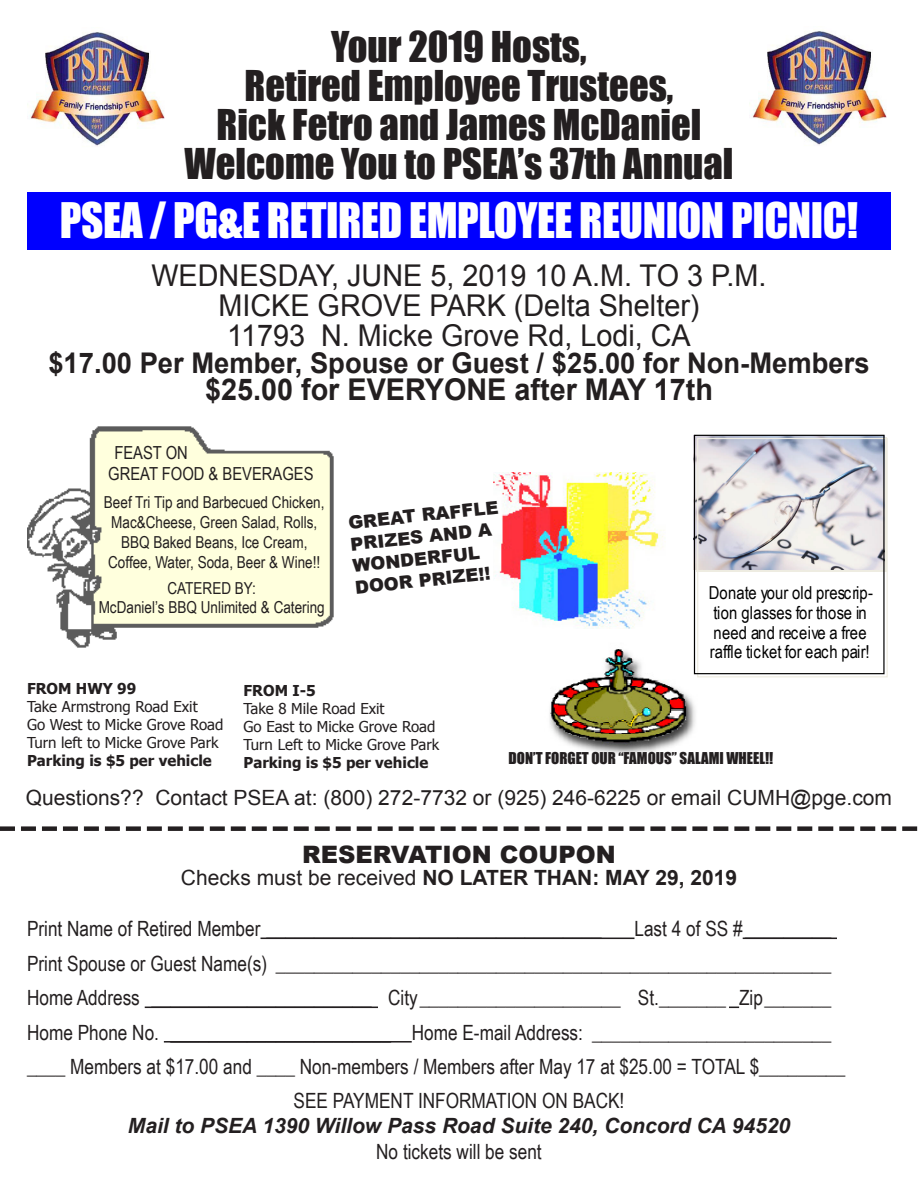
<style>
.page{position:relative;width:918px;height:1188px;background:#fff}
.page>*{position:absolute;margin:0;border:0;box-sizing:border-box;transform-origin:0 0}
.t1{font:45px "Impact";letter-spacing:-.01em;color:#fff;scale:.96 1}
.t2{font:39px "Impact";color:#231f20}
.t3{font:30px "Arial";color:#231f20;scale:.96 1}
.t4{font:700 30px "Arial";color:#231f20;scale:.96 1}
.t5{font:700 28.5px "Arial";color:#231f20;scale:.96 1}
.t6{font:900 24px "Arial";color:#231f20}
.t7{font:21px "Arial Narrow";color:#231f20}
.t8{font:21px "Arial";color:#231f20}
.t9{font:italic 700 21px "Arial";color:#231f20}
.t10{font:700 21px "Arial";color:#231f20}
.t11{font:900 18px/21.6px "Arial";color:#231f20}
.t12{font:18px "Arial Narrow";color:#231f20}
.t13{font:17.85px/19.8px "Arial Narrow";letter-spacing:.01em;color:#000}
.t14{font:16.5px/19.8px "Arial Narrow";color:#231f20;text-align:center}
.t15{font:15px "Tahoma";color:#231f20}
.t16{font:700 15px "Tahoma";color:#231f20}
.t17{font:15px "Impact";color:#231f20}
.s1{font-weight:400}
</style>
<div class="page">
<img style="left:549px;top:640px;width:151px;height:114px">
<img style="left:27px;top:32px;width:138px;height:114px">
<hr style="left:261px;top:938px;width:373px;height:1px;background:#231f20">
<hr style="left:743px;top:938px;width:94px;height:1px;background:#231f20">
<hr style="left:145px;top:1007px;width:233px;height:1px;background:#231f20">
<hr style="left:164px;top:1041px;width:248px;height:2px;background:#231f20">
<div style="left:27px;top:193px;width:864px;height:57px;background:#00f"></div>
<svg style="left:0;top:826px;width:917px;height:5px"></svg>
<img style="left:27px;top:426px;width:307px;height:222px">
<img style="left:494px;top:472px;width:169px;height:156px">
<img style="left:696px;top:437px;width:187px;height:133px">
<div style="left:697px;top:438px;width:191px;height:239px;border:1px solid #eeece1"></div>
<div style="left:694px;top:435px;width:191px;height:239px;border:1px solid #000"></div>
<img style="left:749px;top:31px;width:138px;height:114px">
<p class="t2" style="left:331px;top:16px;width:257px">Your 2019 Hosts,</p>
<p class="t2" style="left:245px;top:55px;width:430px">Retired Employee Trustees,</p>
<p class="t2" style="left:217px;top:94px;width:486px">Rick Fetro and James McDaniel</p>
<p class="t2" style="left:184px;top:133px;width:551px">Welcome You to PSEA’s 37th Annual</p>
<p class="t1" style="left:60px;top:186px;width:833px">PSEA / PG&amp;E RETIRED EMPLOYEE REUNION PICNIC!</p>
<p class="t3" style="left:151px;top:256px;width:642px">WEDNESDAY, JUNE 5, 2019 10 A.M. TO 3 P.M.</p>
<p class="t3" style="left:218px;top:286px;width:503px">MICKE GROVE PARK (Delta Shelter)</p>
<p class="t3" style="left:227px;top:316px;width:484px">11793 N. Micke Grove Rd, Lodi, CA</p>
<p class="t5" style="left:48px;top:344px;width:857px">$17.00 Per Member, Spouse or Guest / $25.00 for Non-Members</p>
<p class="t4" style="left:205px;top:370px;width:531px">$25.00 for EVERYONE after MAY 17th</p>
<p class="t12" style="left:114px;top:439px;width:75px">FEAST ON</p>
<p class="t12" style="left:108px;top:461px;width:207px">GREAT FOOD &amp; BEVERAGES</p>
<p class="t14" style="left:104px;top:492px;width:222px">Beef Tri Tip and Barbecued Chicken,<br>Mac&amp;Cheese, Green Salad, Rolls,<br>BBQ Baked Beans, Ice Cream,<br>Coffee, Water, Soda, Beer &amp; Wine!!</p>
<p class="t14" style="left:99px;top:577px;width:228px">CATERED BY:<br>McDaniel’s BBQ Unlimited &amp; Catering</p>
<p class="t11" style="left:347px;top:512px;width:152px;rotate:-6deg">GREAT RAFFLE<br>PRIZES AND A<br>WONDERFUL<br>DOOR PRIZE!!</p>
<p class="t16" style="left:27px;top:678px;width:111px">FROM HWY 99</p>
<p class="t15" style="left:27px;top:697px;width:172px">Take Armstrong Road Exit</p>
<p class="t15" style="left:27px;top:715px;width:198px">Go West to Micke Grove Road</p>
<p class="t15" style="left:27px;top:733px;width:193px">Turn left to Micke Grove Park</p>
<p class="t16" style="left:27px;top:750px;width:186px">Parking is $5 per vehicle</p>
<p class="t16" style="left:244px;top:680px;width:74px">FROM I-5</p>
<p class="t15" style="left:244px;top:698px;width:143px">Take 8 Mile Road Exit</p>
<p class="t15" style="left:244px;top:716px;width:193px">Go East to Micke Grove Road</p>
<p class="t15" style="left:244px;top:734px;width:197px">Turn Left to Micke Grove Park</p>
<p class="t16" style="left:244px;top:752px;width:186px">Parking is $5 per vehicle</p>
<p class="t13" style="left:709px;top:582px;width:166px">Donate your old prescrip&shy;tion glasses for those in need and receive a free raffle ticket for each pair!</p>
<p class="t17" style="left:509px;top:746px;width:266px">DON’T FORGET OUR “FAMOUS” SALAMI WHEEL!!</p>
<p class="t8" style="left:26px;top:783px;width:868px">Questions?? Contact PSEA at: (800) 272-7732 or (925) 246-6225 or email CUMH@pge.com</p>
<p class="t6" style="left:302px;top:837px;width:315px">RESERVATION COUPON</p>
<p class="t10" style="left:181px;top:864px;width:558px"><span class="s1">Checks must be received</span> NO LATER THAN: MAY 29, 2019</p>
<p class="t7" style="left:27px;top:913px;width:576px">Print Name of Retired Member ___________________________________</p>
<p class="t7" style="left:634px;top:913px;width:198px">Last 4 of SS # _________</p>
<p class="t7" style="left:27px;top:948px;width:806px">Print Spouse or Guest Name(s) __________________________________________________________</p>
<p class="t7" style="left:27px;top:982px;width:806px">Home Address _______________________ City_____________________ St._______ Zip_______</p>
<p class="t7" style="left:27px;top:1017px;width:806px">Home Phone No. _______________________ Home E-mail Address: _________________________</p>
<p class="t7" style="left:27px;top:1052px;width:820px">____ Members at $17.00 and ____ Non-members / Members after May 17 at $25.00 = TOTAL $_________</p>
<p class="t7" style="left:294px;top:1085px;width:332px">SEE PAYMENT INFORMATION ON BACK!</p>
<p class="t9" style="left:128px;top:1112px;width:664px">Mail to PSEA 1390 Willow Pass Road Suite 240, Concord CA 94520</p>
<p class="t7" style="left:376px;top:1136px;width:167px">No tickets will be sent</p>
</div>
